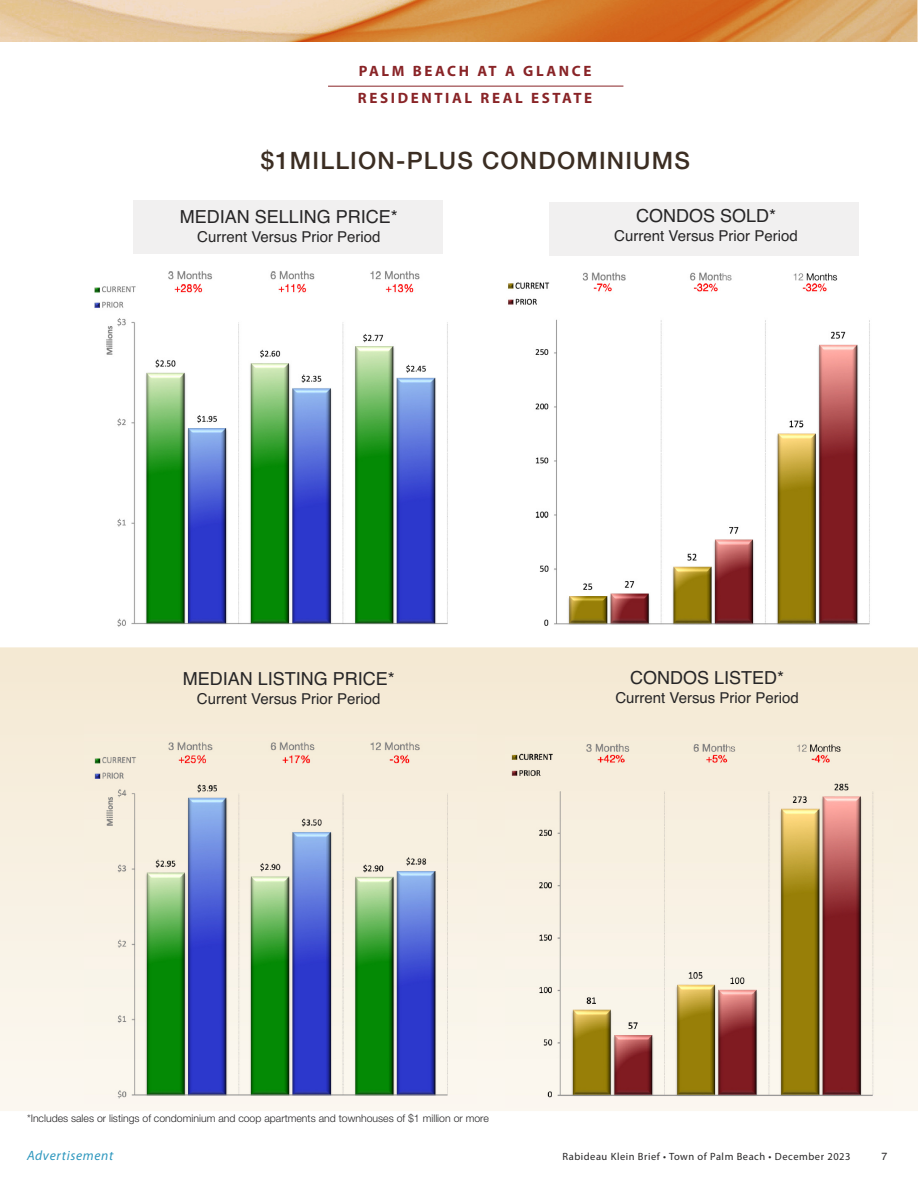
<style>
.page{position:relative;width:918px;height:1188px;background:#fff}
.page>*{position:absolute;margin:0;border:0;box-sizing:border-box;transform-origin:0 0}
.t1{font:500 24px "Helvetica Neue";letter-spacing:.05em;color:#3b2d22}
.t2{font:18px "Helvetica";color:#272627}
.t3{font:15px "Helvetica";color:#272627}
.t4{font:700 15px/27px "Myriad Pro";letter-spacing:.175em;color:#892427}
.t5{font:italic 13.5px "Myriad Pro";letter-spacing:.05em;color:#2d97be}
.t6{font:300 10.5px "Helvetica Neue";color:#272627}
.t7{font:10.5px "Myriad Pro";letter-spacing:.05em;color:#272627}
.t8{font:10.5px "Helvetica";color:#272627}
</style>
<div class="page">
<img style="left:0;top:0;width:918px;height:42px">
<hr style="left:328px;top:86px;width:295px;height:1px;background:#892427">
<img style="left:85px;top:724px;width:391px;height:379px">
<img style="left:505px;top:736px;width:387px;height:371px">
<img style="left:94px;top:271px;width:354px;height:356px">
<img style="left:508px;top:272px;width:362px;height:354px">
<div style="left:549px;top:202px;width:310px;height:54px;background:#f1f0f0"></div>
<div style="left:134px;top:200px;width:309px;height:54px;background:#f1f0f0"></div>
<p class="t4" style="left:358px;top:59px;width:236px">PALM BEACH AT A GLANCE<br>RESIDENTIAL REAL ESTATE</p>
<h1 class="t1" style="left:261px;top:141px;width:431px">$1MILLION-PLUS CONDOMINIUMS</h1>
<p class="t2" style="left:180px;top:206px;width:220px">MEDIAN SELLING PRICE*</p>
<p class="t3" style="left:197px;top:228px;width:185px">Current Versus Prior Period</p>
<p class="t2" style="left:636px;top:205px;width:142px">CONDOS SOLD*</p>
<p class="t3" style="left:614px;top:227px;width:185px">Current Versus Prior Period</p>
<p class="t2" style="left:183px;top:668px;width:214px">MEDIAN LISTING PRICE*</p>
<p class="t3" style="left:197px;top:690px;width:185px">Current Versus Prior Period</p>
<p class="t2" style="left:630px;top:667px;width:156px">CONDOS LISTED*</p>
<p class="t3" style="left:615px;top:689px;width:185px">Current Versus Prior Period</p>
<p class="t6" style="left:27px;top:1110px;width:463px">*Includes sales or listings of condominium and coop apartments and townhouses of $1 million or more</p>
<p class="t5" style="left:27px;top:1151px;width:88px">Advertisement</p>
<p class="t7" style="left:562px;top:1153px;width:290px">Rabideau Klein Brief • Town of Palm Beach • December 2023</p>
<p class="t8" style="left:881px;top:1150px;width:7px">7</p>
</div>
